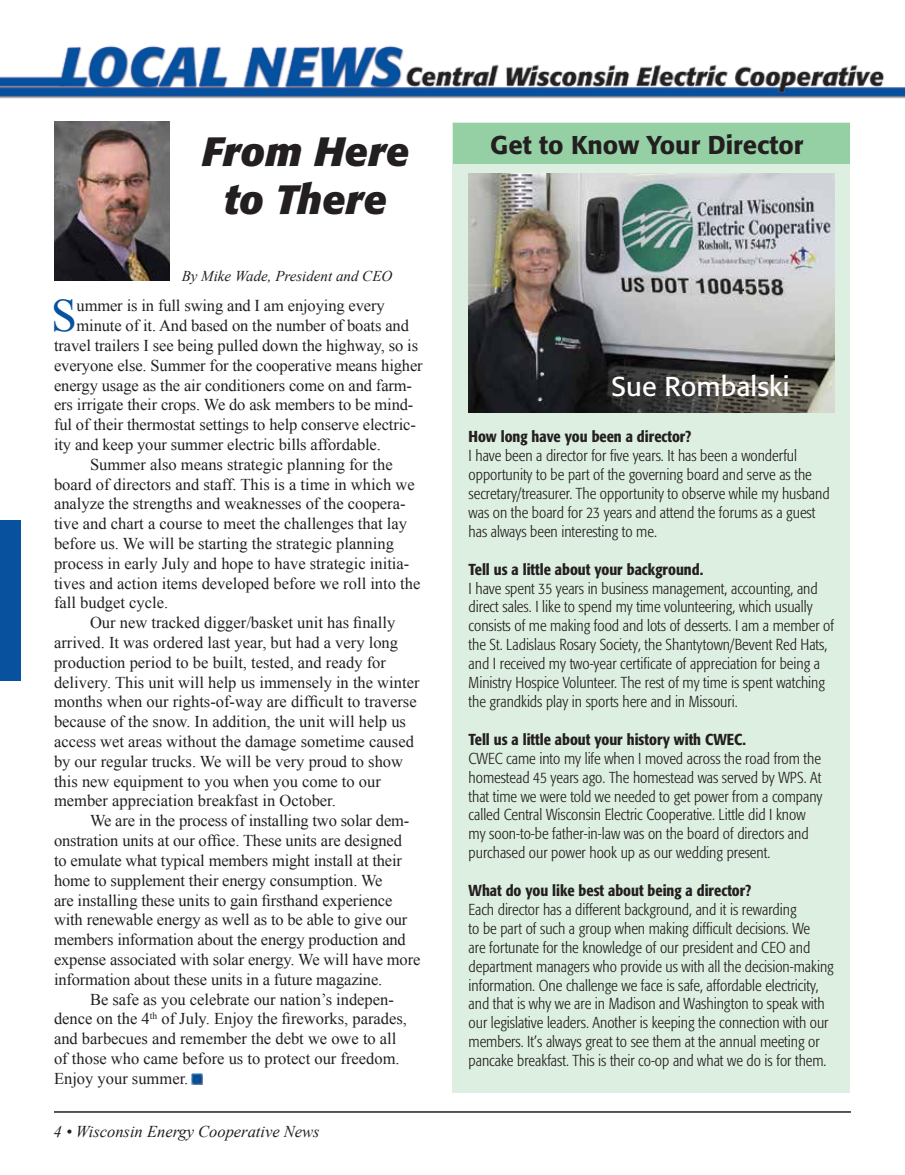
<style>
.page{position:relative;width:905px;height:1175px;background:#fff}
.page>*{position:absolute;margin:0;border:0;box-sizing:border-box;transform-origin:0 0}
.t1{font:46.35px "Times New Roman";color:#07519f}
.t2{font:italic 700 40.5px/48.6px "Formata";color:#231f20;text-align:center}
.t3{font:27px "Formata";color:#fff}
.t4{font:500 25.5px "Formata";color:#231f20}
.t5{font:16.5px "Times New Roman";color:#231f20}
.t6{font:italic 16.5px "Times New Roman";color:#231f20}
.t7{font:300 condensed 15.75px/18.9px "Formata";color:#231f20}
.t8{font:500 condensed 15.75px "Formata";color:#231f20}
.t9{font:italic 15px "Times New Roman";color:#231f20}
</style>
<div class="page">
<div style="left:452px;top:122px;width:398px;height:971px;background:#ddefe0"></div>
<img style="left:0;top:46px;width:904px;height:76px">
<hr style="left:54px;top:1111px;width:796px;height:1px;background:#231f20">
<div style="left:0;top:520px;width:20px;height:160px;background:#07519f"></div>
<img style="left:54px;top:122px;width:116px;height:159px">
<img style="left:468px;top:174px;width:366px;height:238px">
<div style="left:453px;top:123px;width:396px;height:40px;background:#94d0a3"></div>
<svg style="left:192px;top:1073px;width:10px;height:11px"></svg>
<h2 class="t2" style="left:202px;top:127px;width:209px">From Here to There</h2>
<p class="t9" style="left:182px;top:265px;width:212px">By Mike Wade, President and CEO</p>
<h1 class="t1" style="left:51px;top:284px;width:27px">S</h1>
<p class="t5" style="left:77px;top:295px;width:309px">ummer is in full swing and I am enjoying every</p>
<p class="t5" style="left:77px;top:314px;width:334px">minute of it. And based on the number of boats and</p>
<p class="t5" style="left:54px;top:334px;width:365px">travel trailers I see being pulled down the highway, so is</p>
<p class="t5" style="left:54px;top:354px;width:370px">everyone else. Summer for the cooperative means higher</p>
<p class="t5" style="left:54px;top:374px;width:359px">energy usage as the air conditioners come on and farm-</p>
<p class="t5" style="left:54px;top:394px;width:361px">ers irrigate their crops. We do ask members to be mind-</p>
<p class="t5" style="left:54px;top:413px;width:363px">ful of their thermostat settings to help conserve electric-</p>
<p class="t5" style="left:54px;top:433px;width:328px">ity and keep your summer electric bills affordable.</p>
<p class="t5" style="left:90px;top:453px;width:304px">Summer also means strategic planning for the</p>
<p class="t5" style="left:54px;top:473px;width:362px">board of directors and staff. This is a time in which we</p>
<p class="t5" style="left:54px;top:493px;width:353px">analyze the strengths and weaknesses of the coopera-</p>
<p class="t5" style="left:54px;top:512px;width:354px">tive and chart a course to meet the challenges that lay</p>
<p class="t5" style="left:54px;top:532px;width:341px">before us. We will be starting the strategic planning</p>
<p class="t5" style="left:54px;top:552px;width:357px">process in early July and hope to have strategic initia-</p>
<p class="t5" style="left:54px;top:572px;width:368px">tives and action items developed before we roll into the</p>
<p class="t5" style="left:54px;top:592px;width:116px">fall budget cycle.</p>
<p class="t5" style="left:90px;top:611px;width:307px">Our new tracked digger/basket unit has finally</p>
<p class="t5" style="left:54px;top:631px;width:345px">arrived. It was ordered last year, but had a very long</p>
<p class="t5" style="left:54px;top:651px;width:333px">production period to be built, tested, and ready for</p>
<p class="t5" style="left:54px;top:671px;width:367px">delivery. This unit will help us immensely in the winter</p>
<p class="t5" style="left:54px;top:691px;width:364px">months when our rights-of-way are difficult to traverse</p>
<p class="t5" style="left:54px;top:710px;width:353px">because of the snow. In addition, the unit will help us</p>
<p class="t5" style="left:54px;top:730px;width:361px">access wet areas without the damage sometime caused</p>
<p class="t5" style="left:54px;top:750px;width:350px">by our regular trucks. We will be very proud to show</p>
<p class="t5" style="left:54px;top:770px;width:328px">this new equipment to you when you come to our</p>
<p class="t5" style="left:54px;top:790px;width:283px">member appreciation breakfast in October.</p>
<p class="t5" style="left:90px;top:809px;width:321px">We are in the process of installing two solar dem-</p>
<p class="t5" style="left:54px;top:829px;width:349px">onstration units at our office. These units are designed</p>
<p class="t5" style="left:54px;top:849px;width:349px">to emulate what typical members might install at their</p>
<p class="t5" style="left:54px;top:869px;width:330px">home to supplement their energy consumption. We</p>
<p class="t5" style="left:54px;top:889px;width:340px">are installing these units to gain firsthand experience</p>
<p class="t5" style="left:54px;top:908px;width:355px">with renewable energy as well as to be able to give our</p>
<p class="t5" style="left:54px;top:928px;width:353px">members information about the energy production and</p>
<p class="t5" style="left:54px;top:948px;width:368px">expense associated with solar energy. We will have more</p>
<p class="t5" style="left:54px;top:968px;width:330px">information about these units in a future magazine.</p>
<p class="t5" style="left:90px;top:988px;width:305px">Be safe as you celebrate our nation’s indepen-</p>
<p class="t5" style="left:54px;top:1007px;width:354px">dence on the 4<sup>th</sup> of July. Enjoy the fireworks, parades,</p>
<p class="t5" style="left:54px;top:1027px;width:344px">and barbecues and remember the debt we owe to all</p>
<p class="t5" style="left:54px;top:1047px;width:347px">of those who came before us to protect our freedom.</p>
<p class="t5" style="left:54px;top:1067px;width:136px">Enjoy your summer.</p>
<p class="t6" style="left:54px;top:1120px;width:267px">4 • Wisconsin Energy Cooperative News</p>
<h3 class="t4" style="left:490px;top:129px;width:314px">Get to Know Your Director</h3>
<h3 class="t3" style="left:611px;top:370px;width:179px">Sue Rombalski</h3>
<p class="t8" style="left:468px;top:427px;width:224px">How long have you been a director?</p>
<p class="t7" style="left:468px;top:446px;width:362px">I have been a director for five years. It has been a wonderful opportunity to be part of the governing board and serve as the secretary/treasurer. The opportunity to observe while my husband was on the board for 23 years and attend the forums as a guest has always been interesting to me.</p>
<p class="t8" style="left:468px;top:559px;width:236px">Tell us a little about your background.</p>
<p class="t7" style="left:468px;top:579px;width:367px">I have spent 35 years in business management, accounting, and direct sales. I like to spend my time volunteering, which usually consists of me making food and lots of desserts. I am a member of the St. Ladislaus Rosary Society, the Shantytown/Bevent Red Hats, and I received my two-year certificate of appreciation for being a Ministry Hospice Volunteer. The rest of my time is spent watching the grandkids play in sports here and in Missouri.</p>
<p class="t8" style="left:468px;top:729px;width:279px">Tell us a little about your history with CWEC.</p>
<p class="t7" style="left:468px;top:749px;width:355px">CWEC came into my life when I moved across the road from the homestead 45 years ago. The homestead was served by WPS. At that time we were told we needed to get power from a company called Central Wisconsin Electric Cooperative. Little did I know my soon-to-be father-in-law was on the board of directors and purchased our power hook up as our wedding present.</p>
<p class="t8" style="left:468px;top:881px;width:284px">What do you like best about being a director?</p>
<p class="t7" style="left:468px;top:900px;width:367px">Each director has a different background, and it is rewarding<br>to be part of such a group when making difficult decisions. We<br>are fortunate for the knowledge of our president and CEO and department managers who provide us with all the decision-making information. One challenge we face is safe, affordable electricity, and that is why we are in Madison and Washington to speak with our legislative leaders. Another is keeping the connection with our members. It’s always great to see them at the annual meeting or pancake breakfast. This is their co-op and what we do is for them.</p>
</div>
